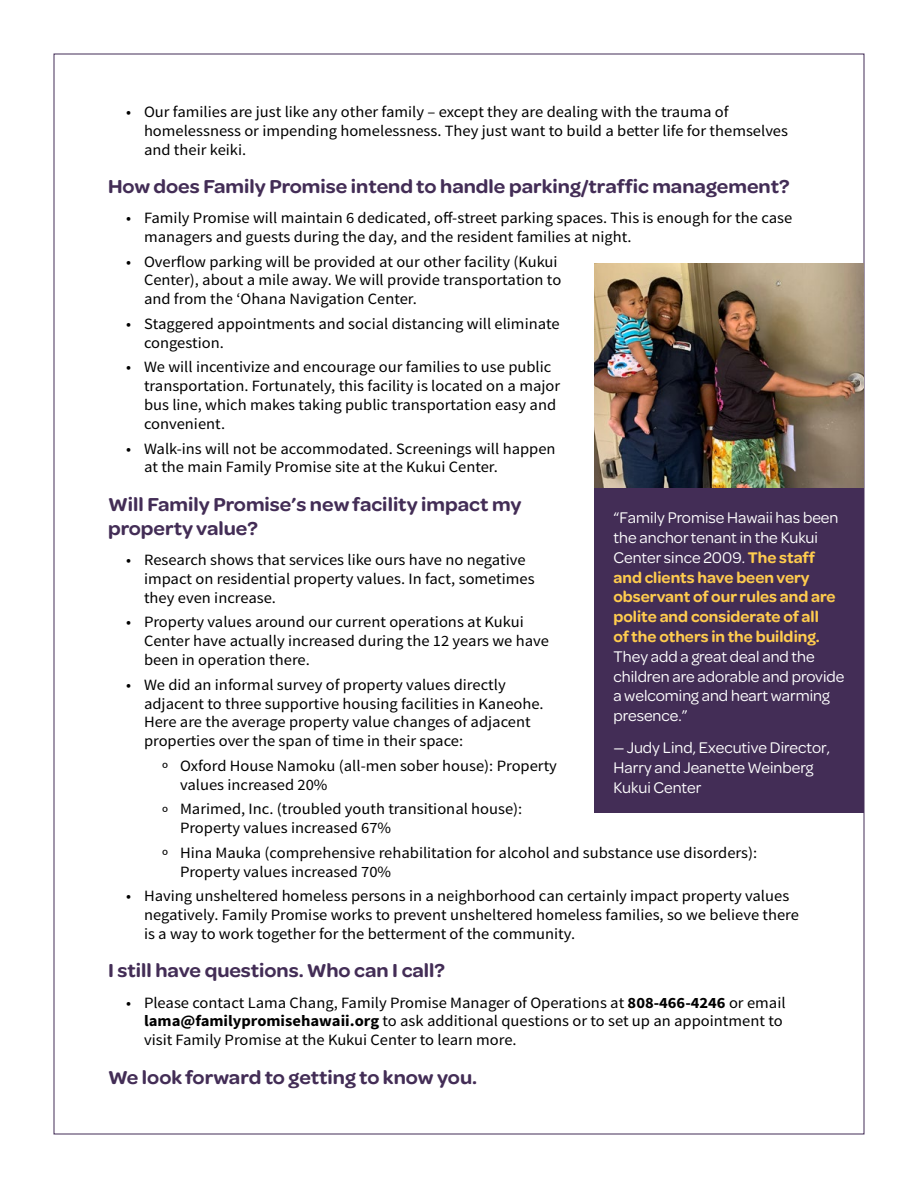
<style>
.page{position:relative;width:918px;height:1188px;background:#fff}
.page>*{position:absolute;margin:0;border:0;box-sizing:border-box;transform-origin:0 0}
.t1{font:600 19.95px/24px "Omnes";color:#432d56;scale:1.05 1}
.t2{font:600 16.5px/19.8px "Omnes";color:#ffcc4e}
.t3{font:16.5px/19.8px "Omnes";color:#fff}
.t4{font:15.75px/18.9px "Source Sans Pro";color:#000;scale:1.05 1}
.s1{font-weight:700}
.s2{font-weight:400;color:#fff}
</style>
<div class="page">
<img style="left:594px;top:263px;width:270px;height:225px">
<div style="left:594px;top:488px;width:270px;height:324px;background:#432d56"></div>
<p class="t4" style="left:144px;top:102px;width:615px;text-indent:-18px">• Our families are just like any other family – except they are dealing with the trauma of homelessness or impending homelessness. They just want to build a better life for themselves and their keiki.</p>
<p class="t1" style="left:108px;top:173px;width:651px">How does Family Promise intend to handle parking/traffic management?</p>
<p class="t4" style="left:144px;top:209px;width:619px;text-indent:-18px">• Family Promise will maintain 6 dedicated, off-street parking spaces. This is enough for the case managers and guests during the day, and the resident families at night.</p>
<p class="t4" style="left:144px;top:252px;width:399px;text-indent:-18px">• Overflow parking will be provided at our other facility (Kukui<br>Center), about a mile away. We will provide transportation to and from the ʻOhana Navigation Center.</p>
<p class="t4" style="left:144px;top:315px;width:397px;text-indent:-18px">• Staggered appointments and social distancing will eliminate congestion.</p>
<p class="t4" style="left:144px;top:358px;width:398px;text-indent:-18px">• We will incentivize and encourage our families to use public transportation. Fortunately, this facility is located on a major bus line, which makes taking public transportation easy and convenient.</p>
<p class="t4" style="left:144px;top:439px;width:394px;text-indent:-18px">• Walk-ins will not be accommodated. Screenings will happen at the main Family Promise site at the Kukui Center.</p>
<p class="t1" style="left:108px;top:491px;width:395px">Will Family Promise’s new facility impact my property value?</p>
<p class="t4" style="left:144px;top:551px;width:374px;text-indent:-18px">• Research shows that services like ours have no negative impact on residential property values. In fact, sometimes they even increase.</p>
<p class="t4" style="left:144px;top:613px;width:387px;text-indent:-18px">• Property values around our current operations at Kukui<br>Center have actually increased during the 12 years we have been in operation there.</p>
<p class="t4" style="left:144px;top:675px;width:382px;text-indent:-18px">• We did an informal survey of property values directly adjacent to three supportive housing facilities in Kaneohe.<br>Here are the average property value changes of adjacent properties over the span of time in their space:</p>
<p class="t4" style="left:180px;top:756px;width:361px;text-indent:-18px">º Oxford House Namoku (all-men sober house): Property values increased 20%</p>
<p class="t4" style="left:180px;top:800px;width:328px;text-indent:-18px">º Marimed, Inc. (troubled youth transitional house):<br>Property values increased 67%</p>
<p class="t4" style="left:180px;top:843px;width:551px;text-indent:-18px">º Hina Mauka (comprehensive rehabilitation for alcohol and substance use disorders):<br>Property values increased 70%</p>
<p class="t4" style="left:144px;top:887px;width:625px;text-indent:-18px">• Having unsheltered homeless persons in a neighborhood can certainly impact property values negatively. Family Promise works to prevent unsheltered homeless families, so we believe there is a way to work together for the betterment of the community.</p>
<p class="t1" style="left:108px;top:957px;width:322px">I still have questions. Who can I call?</p>
<p class="t4" style="left:144px;top:993px;width:613px;text-indent:-18px">• Please contact Lama Chang, Family Promise Manager of Operations at <span class="s1">808-466-4246</span> or email <span class="s1">lama@familypromisehawaii.org</span> to ask additional questions or to set up an appointment to visit Family Promise at the Kukui Center to learn more.</p>
<p class="t1" style="left:108px;top:1064px;width:353px">We look forward to getting to know you.</p>
<p class="t2" style="left:614px;top:507px;width:227px"><span class="s2">“Family Promise Hawaii has been the anchor tenant in the Kukui<br>Center since 2009.</span> The staff and clients have been very observant of our rules and are polite and considerate of all of the others in the building.</p>
<p class="t3" style="left:614px;top:646px;width:232px">They add a great deal and the children are adorable and provide a welcoming and heart warming presence.”</p>
<p class="t3" style="left:614px;top:737px;width:218px">— Judy Lind, Executive Director,<br>Harry and Jeanette Weinberg<br>Kukui Center</p>
</div>
